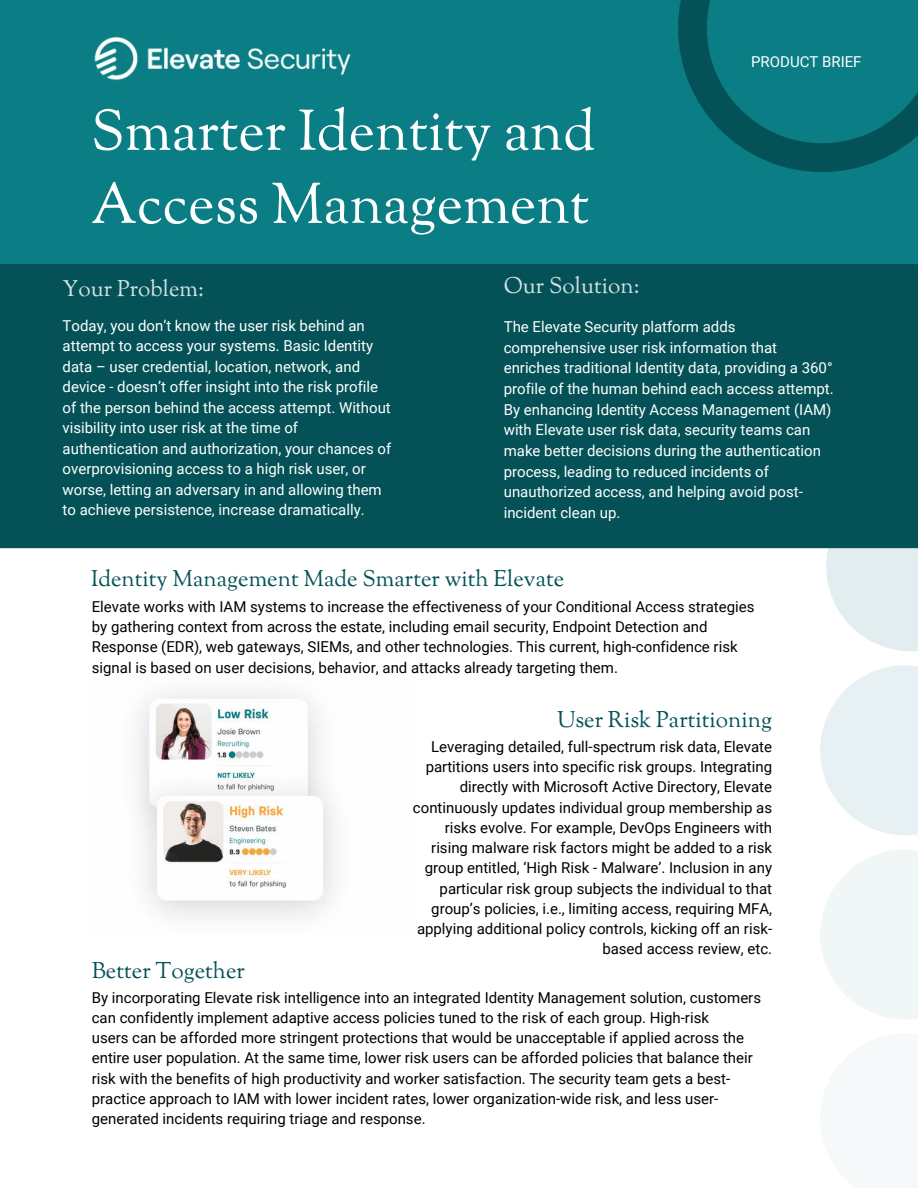
<style>
.page{position:relative;width:918px;height:1188px;background:#fff}
.page>*{position:absolute;margin:0;border:0;box-sizing:border-box;transform-origin:0 0}
.t1{font:56.7px/73.2px "Sorts Mill Goudy";color:#fff}
.t2{font:22.5px "Sorts Mill Goudy";color:#045257}
.t3{font:22.5px "Sorts Mill Goudy";color:#d0e2e6}
.t4{font:15px/20.2px "Roboto";color:#000}
.t5{font:15px/20.5px "Roboto";color:#fff}
</style>
<div class="page">
<svg style="left:820px;top:665px;width:98px;height:170px"></svg>
<svg style="left:820px;top:850px;width:98px;height:169px"></svg>
<svg style="left:826px;top:548px;width:92px;height:103px"></svg>
<div style="left:0;top:264px;width:918px;height:284px;background:#045257"></div>
<div style="left:0;top:0;width:918px;height:264px;background:#0a7e84"></div>
<svg style="left:678px;top:0;width:240px;height:172px"></svg>
<img style="left:94px;top:37px;width:257px;height:43px">
<img style="left:137px;top:692px;width:198px;height:227px">
<h1 class="t1" style="left:91px;top:98px;width:506px">Smarter Identity and<br>Access Management</h1>
<h2 class="t3" style="left:63px;top:275px;width:143px">Your Problem:</h2>
<h2 class="t3" style="left:504px;top:272px;width:137px">Our Solution:</h2>
<p class="t5" style="left:751px;top:51px;width:112px">PRODUCT BRIEF</p>
<p class="t5" style="left:768px;top:58px;width:116px">SOLUTION BRIEF</p>
<p class="t5" style="left:63px;top:315px;width:330px">Today, you don’t know the user risk behind an attempt to access your systems. Basic Identity data – user credential, location, network, and device - doesn’t offer insight into the risk profile of the person behind the access attempt. Without visibility into user risk at the time of authentication and authorization, your chances of overprovisioning access to a high risk user, or worse, letting an adversary in and allowing them to achieve persistence, increase dramatically.</p>
<p class="t5" style="left:504px;top:316px;width:332px">The Elevate Security platform adds comprehensive user risk information that enriches traditional Identity data, providing a 360° profile of the human behind each access attempt.<br>By enhancing Identity Access Management (IAM) with Elevate user risk data, security teams can make better decisions during the authentication process, leading to reduced incidents of unauthorized access, and helping avoid post&shy;incident clean up.</p>
<h2 class="t2" style="left:91px;top:565px;width:475px">Identity Management Made Smarter with Elevate</h2>
<p class="t4" style="left:92px;top:596px;width:664px">Elevate works with IAM systems to increase the effectiveness of your Conditional Access strategies by gathering context from across the estate, including email security, Endpoint Detection and Response (EDR), web gateways, SIEMs, and other technologies. This current, high-confidence risk signal is based on user decisions, behavior, and attacks already targeting them.</p>
<h2 class="t2" style="left:557px;top:706px;width:217px">User Risk Partitioning</h2>
<p class="t4" style="left:413px;top:736px;width:361px;text-align:right">Leveraging detailed, full-spectrum risk data, Elevate partitions users into specific risk groups. Integrating directly with Microsoft Active Directory, Elevate continuously updates individual group membership as risks evolve. For example, DevOps Engineers with rising malware risk factors might be added to a risk group entitled, ‘High Risk - Malware’. Inclusion in any particular risk group subjects the individual to that group’s policies, i.e., limiting access, requiring MFA, applying additional policy controls, kicking off an risk&shy;based access review, etc.</p>
<h2 class="t2" style="left:92px;top:956px;width:155px">Better Together</h2>
<p class="t4" style="left:92px;top:987px;width:671px">By incorporating Elevate risk intelligence into an integrated Identity Management solution, customers can confidently implement adaptive access policies tuned to the risk of each group. High-risk<br>users can be afforded more stringent protections that would be unacceptable if applied across the entire user population. At the same time, lower risk users can be afforded policies that balance their risk with the benefits of high productivity and worker satisfaction. The security team gets a best&shy;practice approach to IAM with lower incident rates, lower organization-wide risk, and less user&shy;generated incidents requiring triage and response.</p>
</div>
